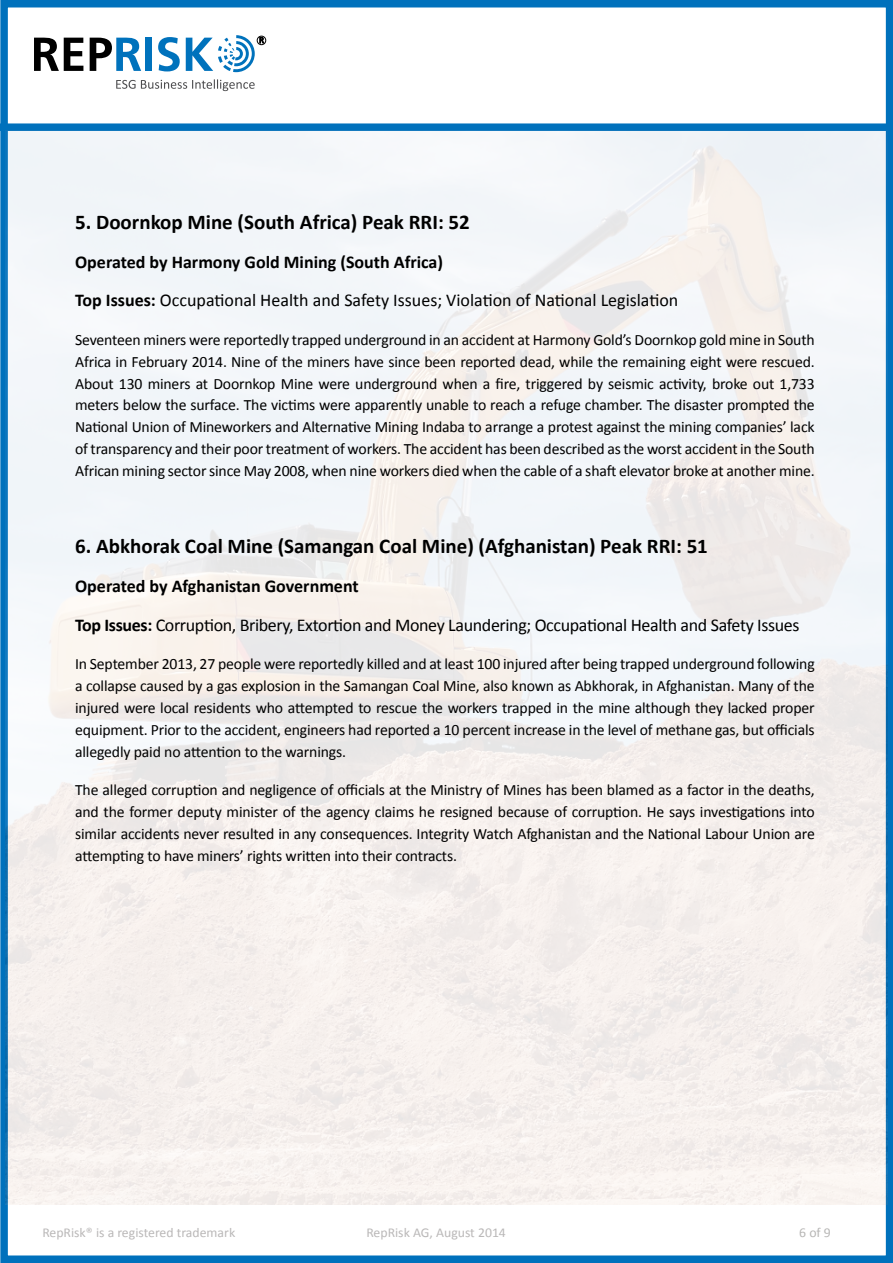
<style>
.page{position:relative;width:893px;height:1263px;background:#fff}
.page>*{position:absolute;margin:0;border:0;box-sizing:border-box;transform-origin:0 0}
.t1{font:700 21px "Calibri";color:#000}
.t2{font:18px/38.7px "Calibri";letter-spacing:-.02em;color:#000}
.t3{font:18px/38.7px "Calibri";color:#000}
.t4{font:15.75px/21.8px "Calibri";letter-spacing:-.01em;color:#000;text-align:justify}
.t5{font:13.5px "Calibri";color:#bab8b8}
.t6{font:13.5px "Calibri";color:#b7b6b5}
.s1{font-weight:700}
</style>
<div class="page">
<div style="left:0;top:123px;width:893px;height:8px;background:#0071bc"></div>
<div style="left:0;top:0;width:893px;height:1263px;border:8px solid #0071bc"></div>
<svg style="left:34px;top:37px;width:49px;height:34px"></svg>
<svg style="left:90px;top:37px;width:51px;height:34px"></svg>
<div style="left:145px;top:38px;width:7px;height:33px;background:#0072bc"></div>
<svg style="left:158px;top:37px;width:22px;height:34px"></svg>
<svg style="left:186px;top:35px;width:78px;height:37px"></svg>
<div style="left:257px;top:36px;width:9px;height:9px;border:1px solid #000;border-radius:50%"></div>
<svg style="left:116px;top:79px;width:139px;height:12px"></svg>
<h1 class="t1" style="left:75px;top:208px;width:396px">5. Doornkop Mine (South Africa) Peak RRI: 52</h1>
<p class="t3" style="left:75px;top:242px;width:605px"><span class="s1">Operated by Harmony Gold Mining (South Africa)<br>Top Issues:</span> Occupational Health and Safety Issues; Violation of National Legislation</p>
<p class="t4" style="left:75px;top:329px;width:741px">Seventeen miners were reportedly trapped underground in an accident at Harmony Gold’s Doornkop gold mine in South Africa in February 2014. Nine of the miners have since been reported dead, while the remaining eight were rescued.<br>About 130 miners at Doornkop Mine were underground when a fire, triggered by seismic activity, broke out 1,733 meters below the surface. The victims were apparently unable to reach a refuge chamber. The disaster prompted the National Union of Mineworkers and Alternative Mining Indaba to arrange a protest against the mining companies’ lack of transparency and their poor treatment of workers. The accident has been described as the worst accident in the South African mining sector since May 2008, when nine workers died when the cable of a shaft elevator broke at another mine.</p>
<h1 class="t1" style="left:75px;top:533px;width:634px">6. Abkhorak Coal Mine (Samangan Coal Mine) (Afghanistan) Peak RRI: 51</h1>
<p class="t2" style="left:75px;top:567px;width:726px"><span class="s1">Operated by Afghanistan Government<br>Top Issues:</span> Corruption, Bribery, Extortion and Money Laundering; Occupational Health and Safety Issues</p>
<p class="t4" style="left:75px;top:653px;width:741px">In September 2013, 27 people were reportedly killed and at least 100 injured after being trapped underground following a collapse caused by a gas explosion in the Samangan Coal Mine, also known as Abkhorak, in Afghanistan. Many of the injured were local residents who attempted to rescue the workers trapped in the mine although they lacked proper equipment. Prior to the accident, engineers had reported a 10 percent increase in the level of methane gas, but officials allegedly paid no attention to the warnings.</p>
<p class="t4" style="left:75px;top:779px;width:741px">The alleged corruption and negligence of officials at the Ministry of Mines has been blamed as a factor in the deaths, and the former deputy minister of the agency claims he resigned because of corruption. He says investigations into similar accidents never resulted in any consequences. Integrity Watch Afghanistan and the National Labour Union are attempting to have miners’ rights written into their contracts.</p>
<p class="t5" style="left:42px;top:1224px;width:194px">RepRisk® is a registered trademark</p>
<p class="t5" style="left:366px;top:1224px;width:141px">RepRisk AG, August 2014</p>
<p class="t6" style="left:799px;top:1224px;width:33px">6 of 9</p>
</div>
